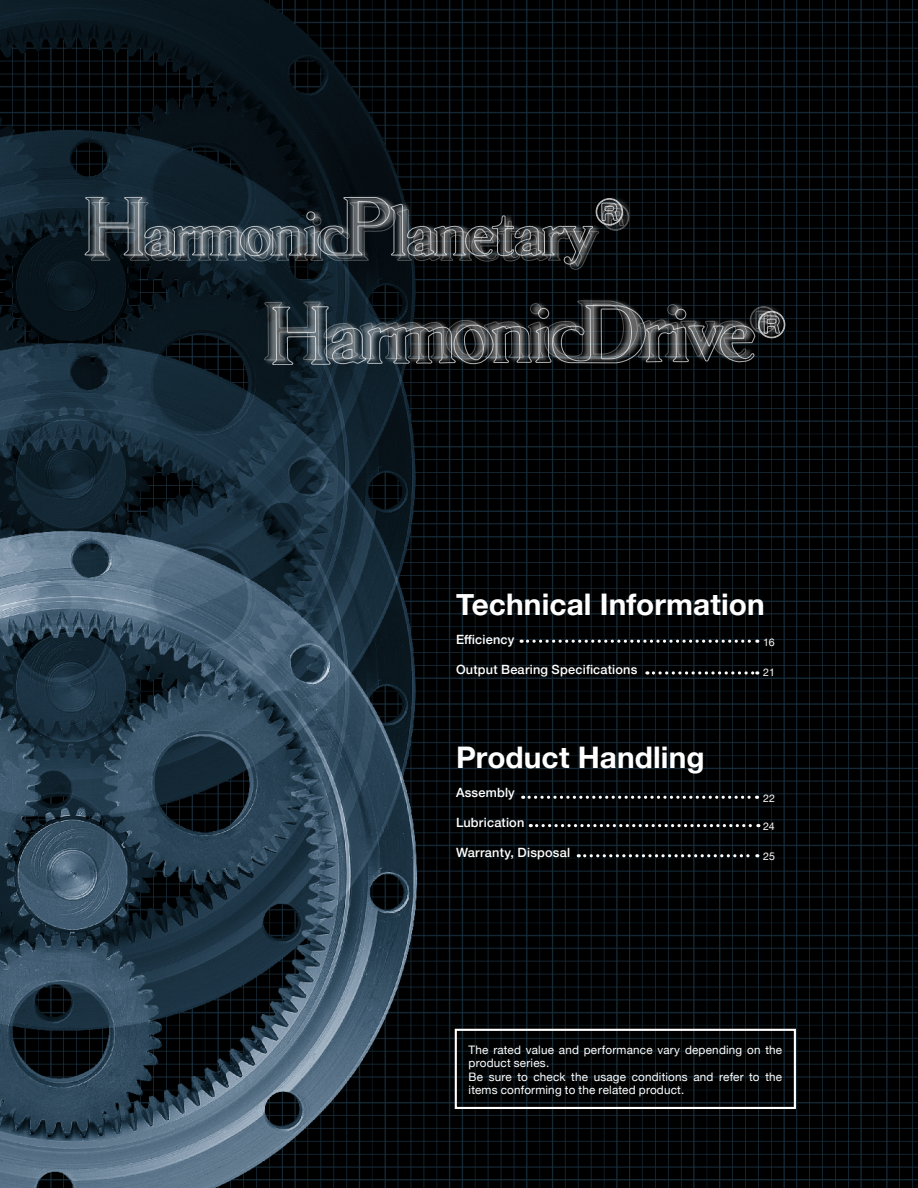
<style>
.page{position:relative;width:918px;height:1188px;background:#fff}
.page>*{position:absolute;margin:0;border:0;box-sizing:border-box;transform-origin:0 0}
.t1{font:700 29.7px "Helvetica Neue";letter-spacing:.005em;color:#fff}
.t2{font:500 12.75px "Helvetica Neue";letter-spacing:.015em;color:#fff}
.t3{font:11.7px/13.5px "Helvetica Neue";letter-spacing:.015em;color:#fff}
.t4{font:10.65px "Helvetica Neue";letter-spacing:-.01em;color:#fff}
</style>
<div class="page">
<img style="left:0;top:0;width:899px;height:1188px">
<img style="left:899px;top:0;width:19px;height:1188px">
<img style="left:214px;top:248px;width:621px;height:167px">
<img style="left:35px;top:144px;width:646px;height:175px">
<svg style="left:85px;top:197px;width:544px;height:73px;background:#2e363b"></svg>
<svg style="left:264px;top:301px;width:521px;height:64px;background:#353a3d"></svg>
<div style="left:455px;top:1029px;width:341px;height:80px;border:2px solid #fff"></div>
<svg style="left:521px;top:640px;width:237px;height:3px"></svg>
<svg style="left:537px;top:824px;width:222px;height:3px"></svg>
<svg style="left:585px;top:854px;width:173px;height:3px"></svg>
<svg style="left:523px;top:796px;width:235px;height:3px"></svg>
<svg style="left:647px;top:671px;width:111px;height:4px"></svg>
<h1 class="t1" style="left:456px;top:581px;width:310px">Technical Information</h1>
<p class="t2" style="left:456px;top:629px;width:60px">Efficiency</p>
<p class="t2" style="left:456px;top:659px;width:183px">Output Bearing Specifications</p>
<p class="t4" style="left:763px;top:634px;width:13px">16</p>
<p class="t4" style="left:763px;top:665px;width:13px">21</p>
<h1 class="t1" style="left:456px;top:734px;width:250px">Product Handling</h1>
<p class="t2" style="left:456px;top:783px;width:60px">Assembly</p>
<p class="t2" style="left:456px;top:812px;width:70px">Lubrication</p>
<p class="t2" style="left:456px;top:842px;width:116px">Warranty, Disposal</p>
<p class="t4" style="left:763px;top:790px;width:13px">22</p>
<p class="t4" style="left:763px;top:819px;width:13px">24</p>
<p class="t4" style="left:763px;top:849px;width:13px">25</p>
<p class="t3" style="left:469px;top:1044px;width:315px">The rated value and performance vary depending on the product series.<br>Be sure to check the usage conditions and refer to the items conforming to the related product.</p>
</div>
